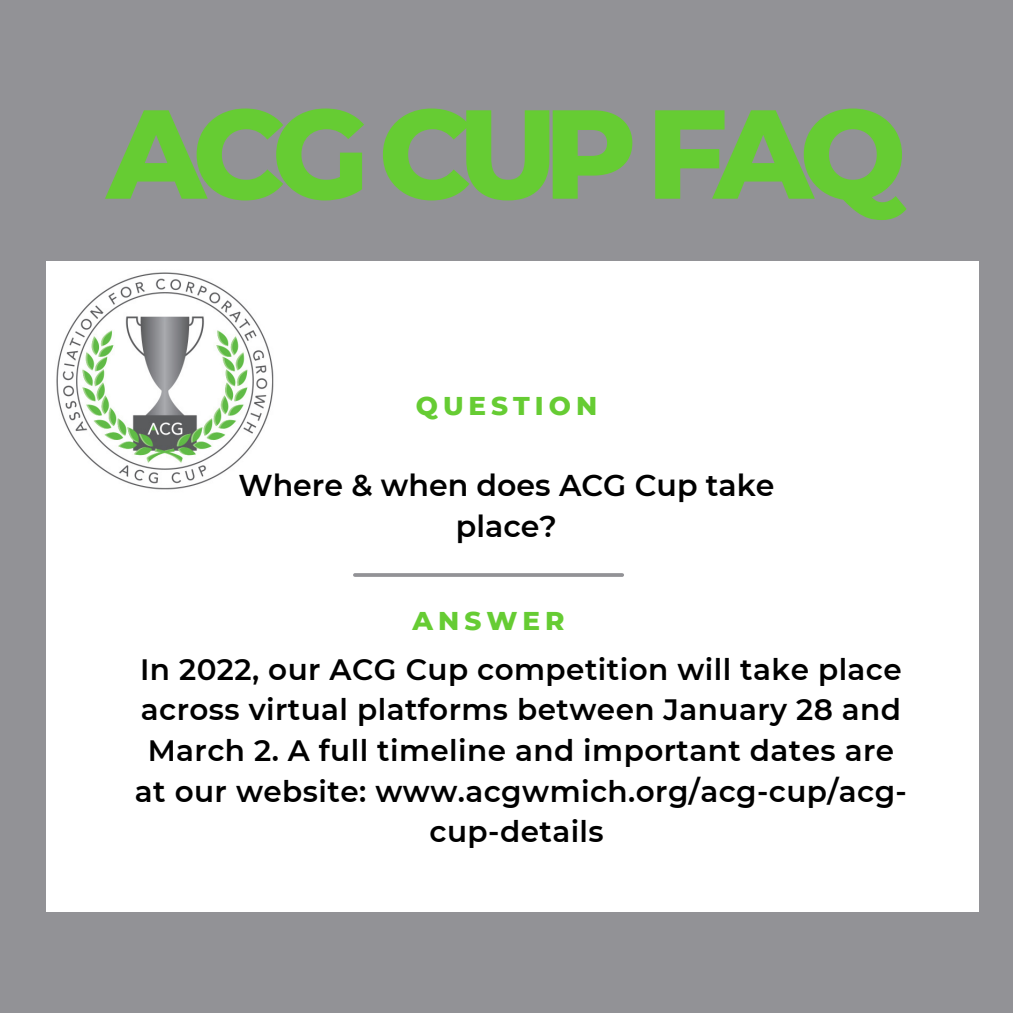
<style>
.page{position:relative;width:1013px;height:1013px;background:#fff}
.page>*{position:absolute;margin:0;border:0;box-sizing:border-box;transform-origin:0 0}
.t1{font:800 126.25px "Montserrat";letter-spacing:-.11em;color:#6c3}
.t2{font:600 30px/41.2px "Montserrat";color:#000;text-align:center}
.t3{font:600 29.38px/40.6px "Montserrat";letter-spacing:.015em;color:#000;text-align:center}
.t4{font:800 26.25px "Montserrat";letter-spacing:.19em;color:#6c3}
</style>
<div class="page">
<div style="left:0;top:0;width:1012px;height:1012px;background:#929296"></div>
<div style="left:46px;top:261px;width:932px;height:650px;background:#fff"></div>
<hr style="left:355px;top:573px;width:267px;height:4px;background:#929296">
<img style="left:56px;top:272px;width:218px;height:218px">
<p class="t1" style="left:107px;top:76px;width:801px">ACG CUP FAQ</p>
<p class="t4" style="left:416px;top:389px;width:183px">QUESTION</p>
<p class="t2" style="left:238px;top:465px;width:537px">Where &amp; when does ACG Cup take place?</p>
<p class="t4" style="left:412px;top:604px;width:153px">ANSWER</p>
<p class="t3" style="left:135px;top:648px;width:773px">In 2022, our ACG Cup competition will take place across virtual platforms between January 28 and March 2. A full timeline and important dates are at our website: www.acgwmich.org/acg-cup/acg&shy;cup-details</p>
</div>
